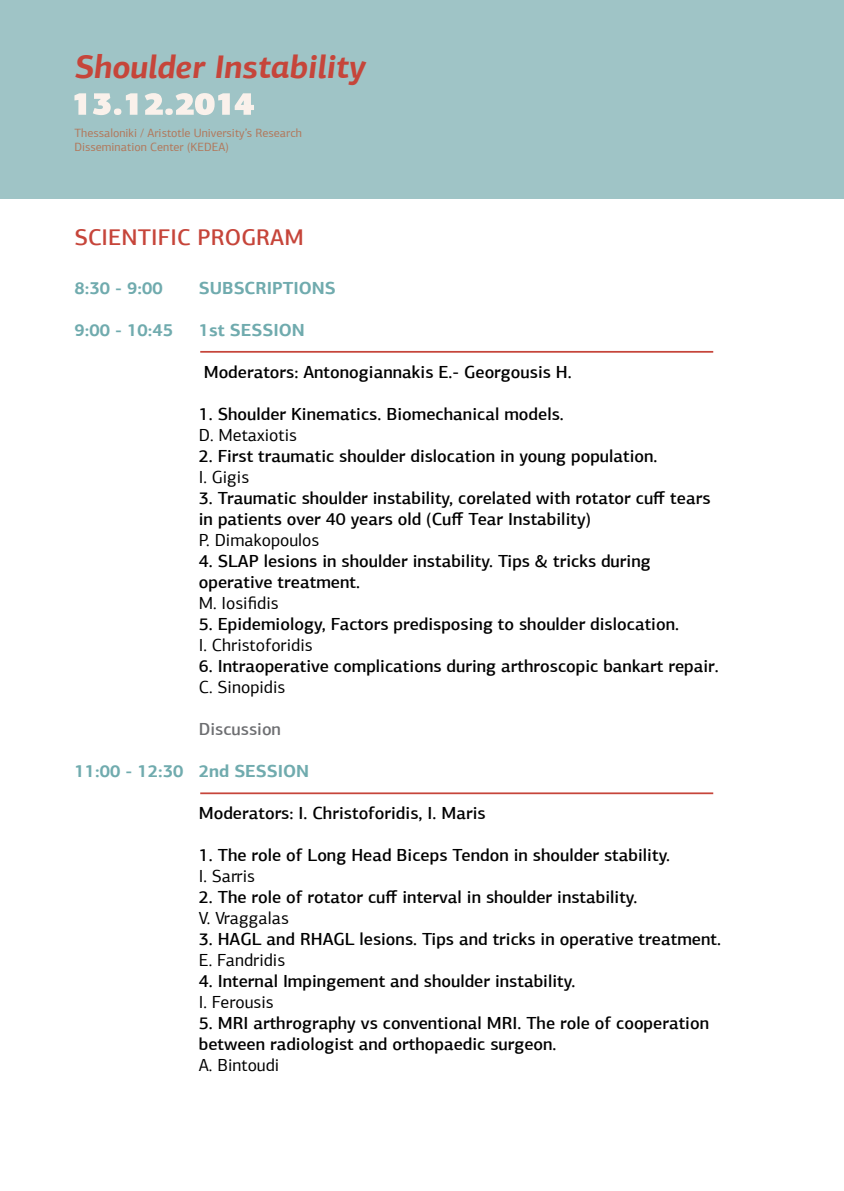
<style>
.page{position:relative;width:844px;height:1191px;background:#fff}
.page>*{position:absolute;margin:0;border:0;box-sizing:border-box;transform-origin:0 0}
.t1{font:italic 700 32.73px "PF Agora Sans Pro";color:#c6453a}
.t2{font:500 22.75px "PF Agora Sans Pro";letter-spacing:.005em;color:#c6453a}
.t3{font:500 17.5px/21px "PF Agora Sans Pro";color:#000}
.t4{font:17.5px "PF Agora Sans Pro";color:#000}
.t5{font:700 17.5px "PF Agora Sans Pro";color:#70abae}
.t6{font:500 17.5px "PF Agora Sans Pro";color:#6d6e71}
.t7{font:11.9px/14.3px "PF Agora Sans Pro";color:#b2775a}
</style>
<div class="page">
<div style="left:0;top:0;width:843px;height:198px;background:#9fc4c6"></div>
<hr style="left:200px;top:351px;width:513px;height:2px;background:#c6453a">
<hr style="left:200px;top:792px;width:513px;height:2px;background:#c6453a">
<svg style="left:74px;top:93px;width:12px;height:22px"></svg>
<svg style="left:145px;top:93px;width:109px;height:22px"></svg>
<svg style="left:93px;top:93px;width:44px;height:22px"></svg>
<h1 class="t1" style="left:74px;top:46px;width:292px">Shoulder Instability</h1>
<p class="t7" style="left:74px;top:125px;width:229px">Thessaloniki / Aristotle University’s Research<br>Dissemination Center (KEDEA)</p>
<h2 class="t2" style="left:74px;top:223px;width:231px">SCIENTIFIC PROGRAM</h2>
<p class="t5" style="left:74px;top:277px;width:90px">8:30 - 9:00</p>
<p class="t5" style="left:199px;top:277px;width:136px">SUBSCRIPTIONS</p>
<p class="t5" style="left:74px;top:319px;width:100px">9:00 - 10:45</p>
<p class="t5" style="left:199px;top:319px;width:107px">1ST SESSION</p>
<p class="t3" style="left:204px;top:361px;width:369px">Moderators: Antonogiannakis E.- Georgousis H.</p>
<p class="t3" style="left:199px;top:403px;width:366px">1. Shoulder Kinematics. Biomechanical models.</p>
<p class="t4" style="left:199px;top:424px;width:100px">D. Metaxiotis</p>
<p class="t3" style="left:199px;top:445px;width:460px">2. First traumatic shoulder dislocation in young population.</p>
<p class="t4" style="left:199px;top:466px;width:52px">I. Gigis</p>
<p class="t3" style="left:199px;top:487px;width:513px">3. Traumatic shoulder instability, corelated with rotator cuff tears in patients over 40 years old (Cuff Tear Instability)</p>
<p class="t4" style="left:199px;top:529px;width:122px">P. Dimakopoulos</p>
<p class="t3" style="left:199px;top:550px;width:453px">4. SLAP lesions in shoulder instability. Tips &amp; tricks during operative treatment.</p>
<p class="t4" style="left:199px;top:592px;width:81px">M. Iosifidis</p>
<p class="t3" style="left:199px;top:613px;width:481px">5. Epidemiology, Factors predisposing to shoulder dislocation.</p>
<p class="t4" style="left:199px;top:634px;width:115px">I. Christoforidis</p>
<p class="t3" style="left:199px;top:655px;width:521px">6. Intraoperative complications during arthroscopic bankart repair.</p>
<p class="t4" style="left:199px;top:676px;width:88px">C. Sinopidis</p>
<p class="t6" style="left:199px;top:718px;width:84px">Discussion</p>
<p class="t5" style="left:74px;top:760px;width:236px">11:00 - 12:30 2ND SESSION</p>
<p class="t3" style="left:199px;top:802px;width:288px">Moderators: I. Christoforidis, I. Maris</p>
<p class="t3" style="left:199px;top:844px;width:473px">1. The role of Long Head Biceps Tendon in shoulder stability.</p>
<p class="t4" style="left:199px;top:865px;width:58px">I. Sarris</p>
<p class="t3" style="left:199px;top:886px;width:440px">2. The role of rotator cuff interval in shoulder instability.</p>
<p class="t4" style="left:199px;top:907px;width:91px">V. Vraggalas</p>
<p class="t3" style="left:199px;top:928px;width:523px">3. HAGL and RHAGL lesions. Tips and tricks in operative treatment.</p>
<p class="t4" style="left:199px;top:949px;width:88px">E. Fandridis</p>
<p class="t3" style="left:199px;top:970px;width:378px">4. Internal Impingement and shoulder instability.</p>
<p class="t4" style="left:199px;top:991px;width:76px">I. Ferousis</p>
<p class="t3" style="left:199px;top:1012px;width:511px">5. MRI arthrography vs conventional MRI. The role of cooperation between radiologist and orthopaedic surgeon.</p>
<p class="t4" style="left:199px;top:1054px;width:82px">A. Bintoudi</p>
</div>
